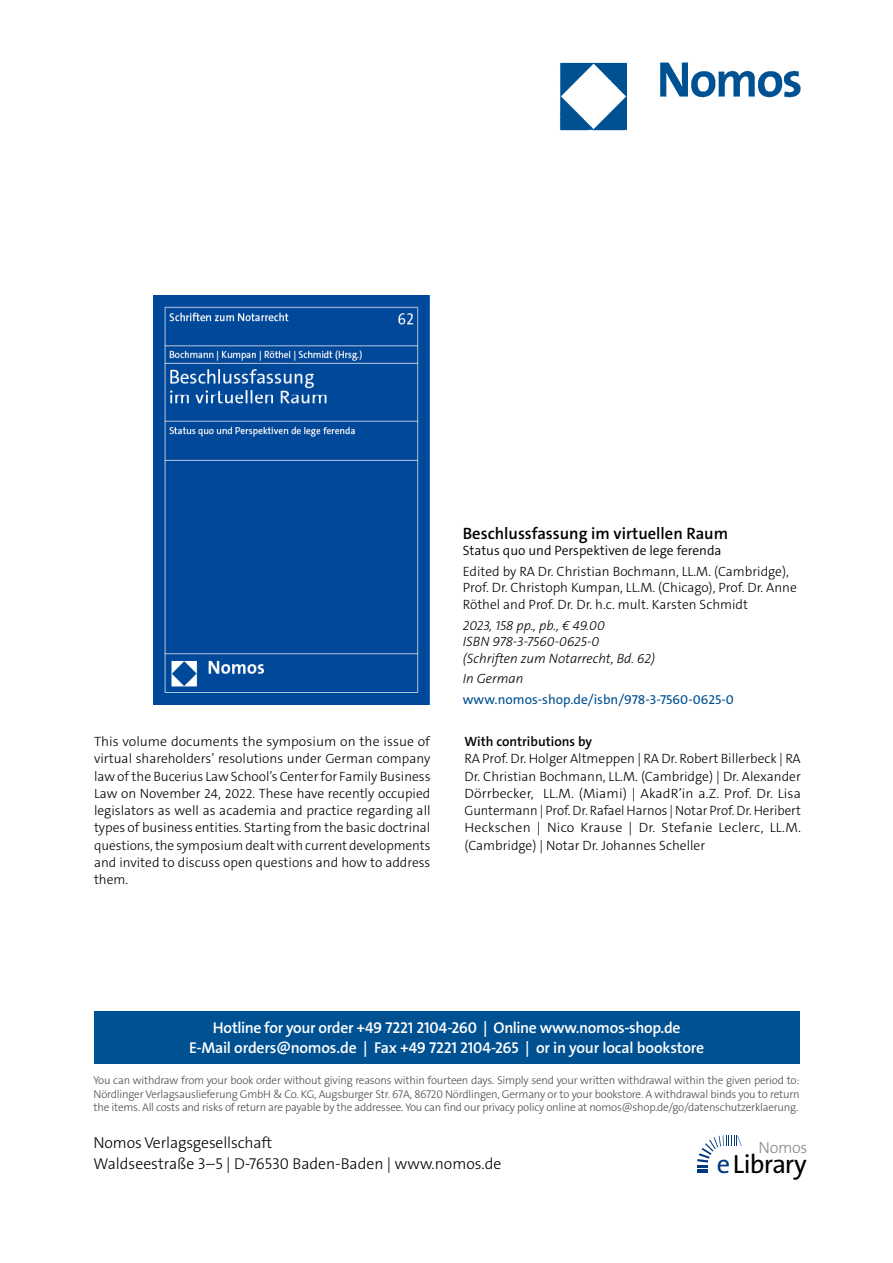
<style>
.page{position:relative;width:893px;height:1263px;background:#fff}
.page>*{position:absolute;margin:0;border:0;box-sizing:border-box;transform-origin:0 0}
.t1{font:26.4px "The Sans Os F";letter-spacing:-.03em;color:#000}
.t2{font:600 16.5px "The Sans C5";color:#000}
.t3{font:300 16.2px "The Sans Os F";letter-spacing:-.02em;color:#87888a}
.t4{font:600 15.75px/21px "The Sans Os F";letter-spacing:-.02em;color:#fff;text-align:center}
.t5{font:300 15.75px/21px "The Sans Os F";color:#000}
.t6{font:300 13.5px/17.2px "The Sans C5";color:#000;text-align:justify}
.t7{font:italic 300 13.5px/16.5px "The Sans C5";color:#000}
.t8{font:13.5px "The Sans C5";color:#005192}
.t9{font:300 13.5px "The Sans C5";color:#000}
.t10{font:600 13.5px "The Sans C5";color:#000}
.t11{font:300 11.25px/13.5px "The Sans Os F";letter-spacing:-.02em;color:#4b4b4d;text-align:justify}
.s1{color:#003882}
</style>
<div class="page">
<div style="left:94px;top:1011px;width:705px;height:52px;background:#005192"></div>
<svg style="left:697px;top:1135px;width:45px;height:38px"></svg>
<img style="left:559px;top:62px;width:242px;height:69px">
<img style="left:154px;top:296px;width:276px;height:409px">
<p class="t2" style="left:463px;top:522px;width:267px">Beschlussfassung im virtuellen Raum</p>
<p class="t9" style="left:463px;top:542px;width:260px">Status quo und Perspektiven de lege ferenda</p>
<p class="t6" style="left:463px;top:563px;width:336px;line-height:16.5px;text-align:left">Edited by RA Dr. Christian Bochmann, LL.M. (Cambridge),<br>Prof. Dr. Christoph Kumpan, LL.M. (Chicago), Prof. Dr. Anne<br>Röthel and Prof. Dr. Dr. h.c. mult. Karsten Schmidt</p>
<p class="t7" style="left:463px;top:617px;width:194px">2023, 158 pp., pb., € 49.00<br>ISBN 978-3-7560-0625-0 (Schriften zum Notarrecht, Bd. 62)</p>
<p class="t7" style="left:463px;top:671px;width:62px">In German</p>
<p class="t8" style="left:463px;top:691px;width:273px">www.nomos-shop.de/isbn/978-3-7560-0625-0</p>
<p class="t6" style="left:94px;top:733px;width:338px">This volume documents the symposium on the issue of virtual shareholders’ resolutions under German company law of the Bucerius Law School’s Center for Family Business Law on November 24, 2022. These have recently occupied legislators as well as academia and practice regarding all types of business entities. Starting from the basic doctrinal questions, the symposium dealt with current developments and invited to discuss open questions and how to address them.</p>
<p class="t10" style="left:464px;top:733px;width:129px">With contributions by</p>
<p class="t6" style="left:464px;top:750px;width:338px">RA Prof. Dr. Holger Altmeppen | RA Dr. Robert Billerbeck | RA Dr. Christian Bochmann, LL.M. (Cambridge) | Dr. Alexander Dörrbecker, LL.M. (Miami) | AkadR’in a.Z. Prof. Dr. Lisa Guntermann | Prof. Dr. Rafael Harnos | Notar Prof. Dr. Heribert Heckschen | Nico Krause | Dr. Stefanie Leclerc, LL.M. (Cambridge) | Notar Dr. Johannes Scheller</p>
<p class="t4" style="left:189px;top:1017px;width:517px">Hotline for your order +49 7221 2104-260 | Online www.nomos-shop.de<br>E-Mail orders@nomos.de | Fax +49 7221 2104-265 | or in your local bookstore</p>
<p class="t11" style="left:94px;top:1074px;width:708px">You can withdraw from your book order without giving reasons within fourteen days. Simply send your written withdrawal within the given period to:<br>Nördlinger Verlagsauslieferung GmbH &amp; Co. KG, Augsburger Str. 67A, 86720 Nördlingen, Germany or to your bookstore. A withdrawal binds you to return the items. All costs and risks of return are payable by the addressee. You can find our privacy policy online at nomos@shop.de/go/datenschutzerklaerung.</p>
<p class="t5" style="left:94px;top:1133px;width:409px">Nomos Verlagsgesellschaft<br>Waldseestraße 3–5 | D-76530 Baden-Baden | www.nomos.de</p>
<p class="t3" style="left:758px;top:1137px;width:51px">Nomos</p>
<h1 class="t1" style="left:717px;top:1153px;width:91px"><span class="s1">e</span>Library</h1>
</div>
